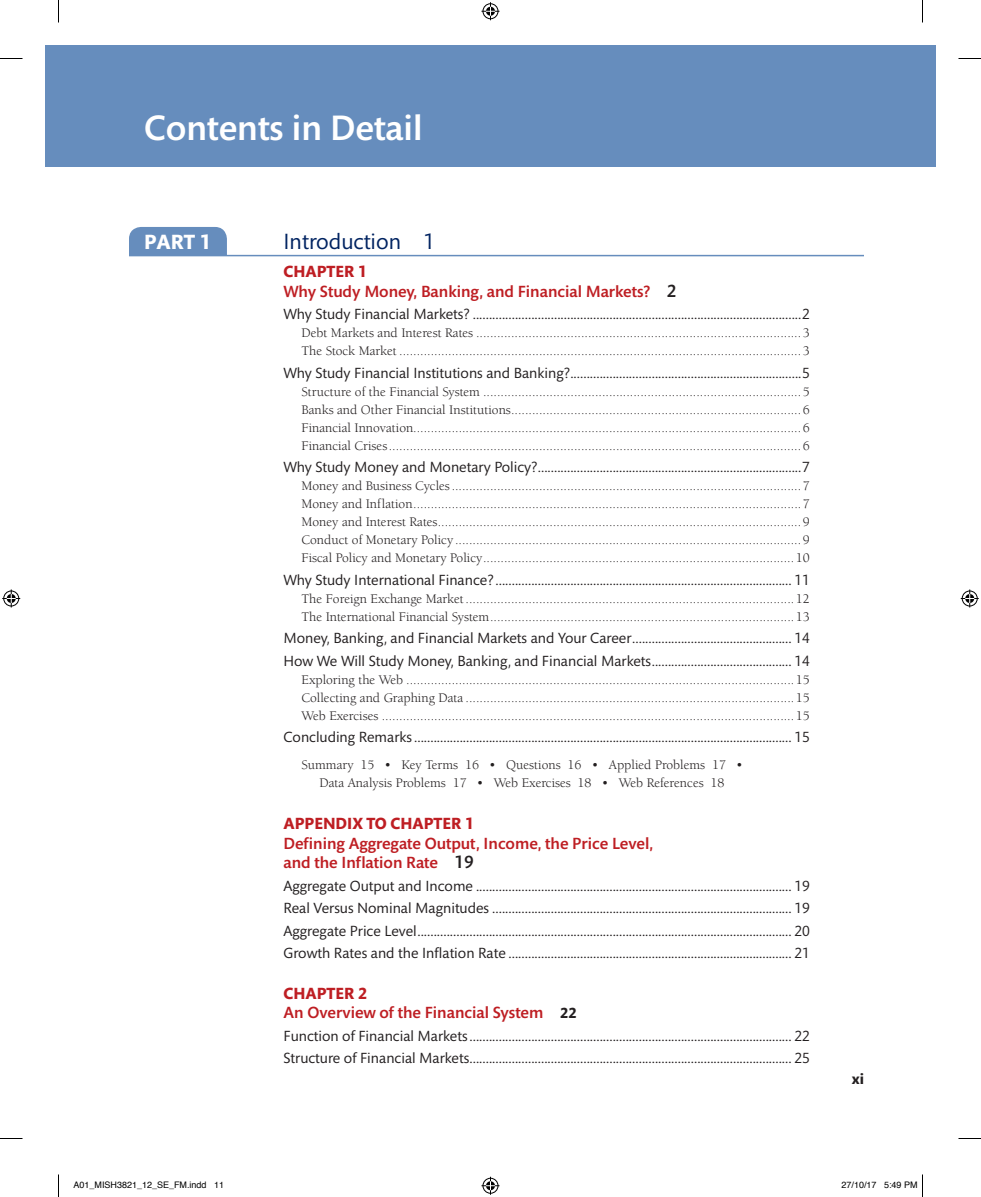
<style>
.page{position:relative;width:981px;height:1197px;background:#fff}
.page>*{position:absolute;margin:0;border:0;box-sizing:border-box;transform-origin:0 0}
.t1{font:500 36px "Mundo Sans Pro";color:#fff}
.t2{font:22.5px "Mundo Sans Pro";color:#002361}
.t3{font:700 21px "Mundo Sans Pro";color:#fff}
.t4{font:500 16.5px/19.5px "Mundo Sans Pro";color:#be1e23}
.t5{font:700 16.5px "Mundo Sans Pro";color:#be1e23}
.t6{font:15px/22.5px "Mundo Sans Pro";color:#231f20}
.t7{font:700 15px "Mundo Sans Pro";color:#231f20}
.t8{font:13.5px/18px "Berkeley Pro";color:#231f20;text-align:justify}
.t9{font:9px "Helvetica";color:#000}
.s1{font-weight:700}
.s2{font-size:18px;color:#231f20}
.s3{font-weight:700;font-size:15px;color:#231f20}
</style>
<div class="page">
<div style="left:45px;top:45px;width:891px;height:121px;background:#668dbd"></div>
<div style="left:129px;top:227px;width:98px;height:28px;background:#668dbd"></div>
<hr style="left:129px;top:255px;width:735px;height:1px;background:#668dbd">
<svg style="left:0;top:58px;width:22px;height:1px"></svg>
<svg style="left:958px;top:58px;width:23px;height:1px"></svg>
<svg style="left:0;top:1138px;width:22px;height:1px"></svg>
<svg style="left:958px;top:1138px;width:23px;height:1px"></svg>
<svg style="left:58px;top:0;width:1px;height:22px"></svg>
<svg style="left:58px;top:1174px;width:1px;height:23px"></svg>
<svg style="left:922px;top:0;width:1px;height:22px"></svg>
<svg style="left:482px;top:2px;width:18px;height:18px"></svg>
<svg style="left:482px;top:1177px;width:18px;height:18px"></svg>
<svg style="left:2px;top:590px;width:18px;height:18px"></svg>
<svg style="left:961px;top:590px;width:18px;height:18px"></svg>
<svg style="left:922px;top:1174px;width:1px;height:23px"></svg>
<h1 class="t1" style="left:144px;top:107px;width:280px">Contents in Detail</h1>
<h3 class="t3" style="left:144px;top:230px;width:69px">PART 1</h3>
<h2 class="t2" style="left:283px;top:228px;width:153px">Introduction 1</h2>
<p class="t4" style="left:284px;top:262px;width:395px"><span class="s1">CHAPTER 1<br></span>Why Study Money, Banking, and Financial Markets? <span class="s2">2</span></p>
<p class="t6" style="left:284px;top:303px;width:528px">Why Study Financial Markets? .....................................................................................................2</p>
<p class="t8" style="left:302px;top:324px;width:510px">Debt Markets and Interest Rates .............................................................................................3<br>The Stock Market ...................................................................................................................3</p>
<p class="t6" style="left:284px;top:362px;width:528px">Why Study Financial Institutions and Banking?.......................................................................5</p>
<p class="t8" style="left:301px;top:383px;width:510px">Structure of the Financial System ...........................................................................................5<br>Banks and Other Financial Institutions...................................................................................6<br>Financial Innovation...............................................................................................................6<br>Financial Crises......................................................................................................................6</p>
<p class="t6" style="left:284px;top:456px;width:528px">Why Study Money and Monetary Policy?.................................................................................7</p>
<p class="t8" style="left:301px;top:477px;width:510px">Money and Business Cycles....................................................................................................7<br>Money and Inflation...............................................................................................................7<br>Money and Interest Rates........................................................................................................9<br>Conduct of Monetary Policy ...................................................................................................9<br>Fiscal Policy and Monetary Policy.........................................................................................10</p>
<p class="t6" style="left:284px;top:569px;width:528px">Why Study International Finance? ........................................................................................... 11</p>
<p class="t8" style="left:302px;top:590px;width:510px">The Foreign Exchange Market..............................................................................................12<br>The International Financial System.......................................................................................13</p>
<p class="t6" style="left:284px;top:627px;width:528px">Money, Banking, and Financial Markets and Your Career................................................. 14<br>How We Will Study Money, Banking, and Financial Markets........................................... 14</p>
<p class="t8" style="left:302px;top:671px;width:510px">Exploring the Web ...............................................................................................................15<br>Collecting and Graphing Data ..............................................................................................15<br>Web Exercises ......................................................................................................................15</p>
<p class="t6" style="left:284px;top:726px;width:528px">Concluding Remarks.................................................................................................................... 15</p>
<p class="t8" style="left:302px;top:756px;width:443px;text-align:center">Summary 15 • Key Terms 16 • Questions 16 • Applied Problems 17 •<br>Data Analysis Problems 17 • Web Exercises 18 • Web References 18</p>
<p class="t5" style="left:284px;top:814px;width:192px">APPENDIX TO CHAPTER 1</p>
<p class="t4" style="left:284px;top:834px;width:371px">Defining Aggregate Output, Income, the Price Level, and the Inflation Rate <span class="s2">19</span></p>
<p class="t6" style="left:284px;top:875px;width:528px;text-align:justify">Aggregate Output and Income ................................................................................................. 19<br>Real Versus Nominal Magnitudes ............................................................................................ 19<br>Aggregate Price Level................................................................................................................... 20<br>Growth Rates and the Inflation Rate ....................................................................................... 21</p>
<p class="t4" style="left:284px;top:984px;width:295px"><span class="s1">CHAPTER 2<br></span>An Overview of the Financial System <span class="s3">22</span></p>
<p class="t6" style="left:283px;top:1025px;width:528px">Function of Financial Markets................................................................................................... 22<br>Structure of Financial Markets................................................................................................... 25</p>
<p class="t7" style="left:852px;top:1070px;width:14px">xi</p>
<p class="t9" style="left:74px;top:1178px;width:152px">A01_MISH3821_12_SE_FM.indd 11</p>
<p class="t9" style="left:842px;top:1178px;width:78px">27/10/17 5:49 PM</p>
</div>
